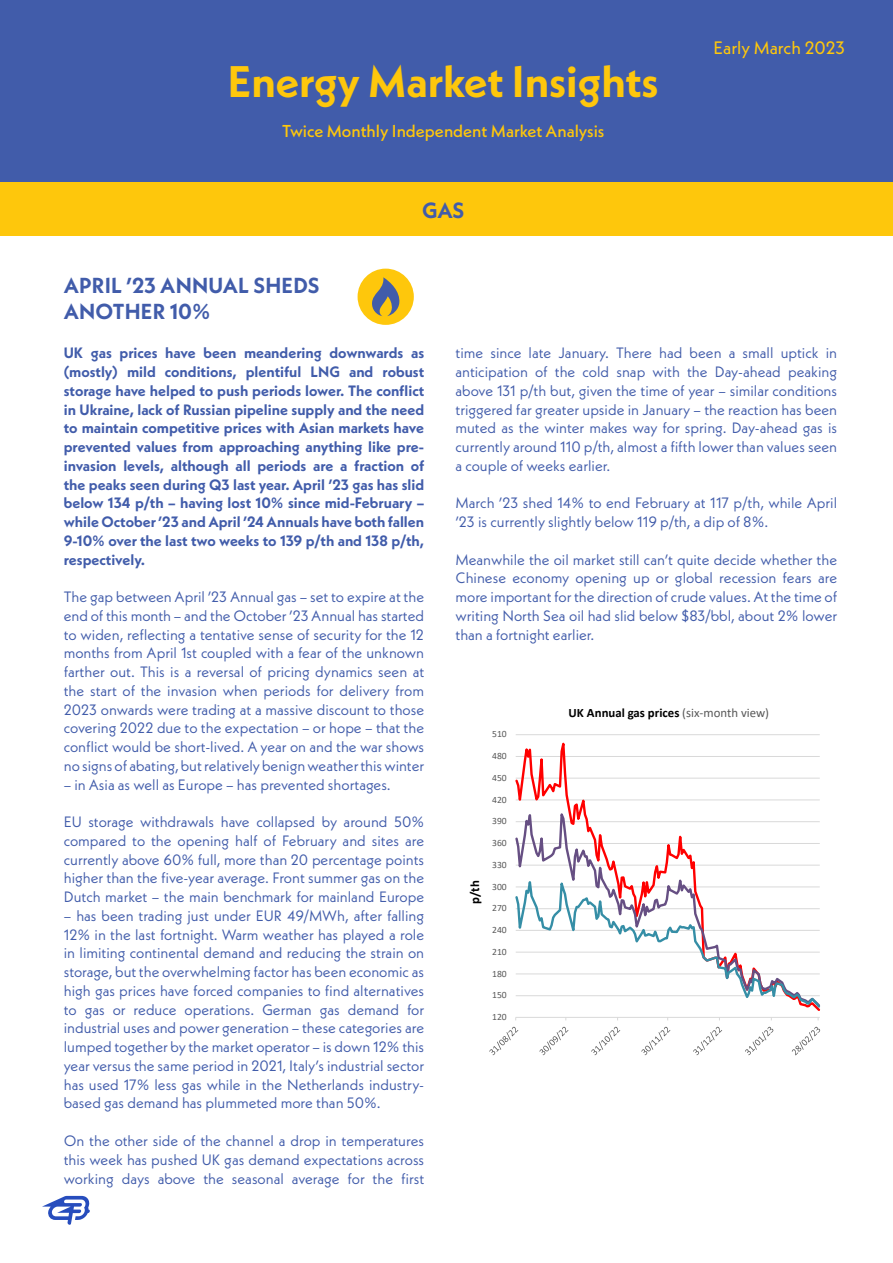
<style>
.page{position:relative;width:893px;height:1263px;background:#fff}
.page>*{position:absolute;margin:0;border:0;box-sizing:border-box;transform-origin:0 0}
.PAGE_HEADER_BLUE_PAG{font:700 44.1px "Neue Kabel";color:#fec70c}
.t1{font:700 21.9px "Neue Kabel";color:#415caa}
.t2{font:700 21.75px/26.1px "Neue Kabel";letter-spacing:.01em;color:#415caa}
.t3{font:18px "Neue Kabel";color:#fec70c}
.PAGE_HEADER_BLUE_PAG-2{font:500 17.25px "Neue Kabel";color:#fec70c}
.Body_Copy_White_Page{font:15px/18.8px "Neue Kabel";color:#415caa;text-align:justify}
.Body_Copy_White_Page-2{font:700 15px/18.8px "Neue Kabel";color:#415caa;text-align:justify}
.t4{font:700 12.75px "Calibri";letter-spacing:.005em;color:#000}
.t5{font:9.6px "Calibri";color:#595959}
.s1{font-weight:400;color:#595959}
</style>
<div class="page">
<div style="left:0;top:0;width:893px;height:182px;background:#415caa"></div>
<svg style="left:42px;top:1196px;width:48px;height:29px"></svg>
<div style="left:0;top:182px;width:893px;height:54px;background:#fec70c"></div>
<div style="left:358px;top:269px;width:56px;height:56px;background:#fec70c;border-radius:50%"></div>
<svg style="left:372px;top:277px;width:28px;height:39px"></svg>
<svg style="left:489px;top:734px;width:332px;height:322px"></svg>
<p class="PAGE_HEADER_BLUE_PAG" style="left:228px;top:53px;width:432px">Energy Market Insights</p>
<p class="PAGE_HEADER_BLUE_PAG-2" style="left:282px;top:120px;width:324px">Twice Monthly Independent Market Analysis</p>
<p class="t2" style="left:64px;top:272px;width:257px">APRIL ’23 ANNUAL SHEDS<br>ANOTHER 10%</p>
<p class="t1" style="left:422px;top:196px;width:44px">GAS</p>
<p class="t3" style="left:714px;top:36px;width:133px">Early March 2023</p>
<p class="Body_Copy_White_Page-2" style="left:64px;top:344px;width:362px">UK gas prices have been meandering downwards as (mostly) mild conditions, plentiful LNG and robust storage have helped to push periods lower. The conflict in Ukraine, lack of Russian pipeline supply and the need to maintain competitive prices with Asian markets have prevented values from approaching anything like pre&shy;invasion levels, although all periods are a fraction of the peaks seen during Q3 last year. April ’23 gas has slid below 134 p/th – having lost 10% since mid-February – while October ’23 and April ’24 Annuals have both fallen 9-10% over the last two weeks to 139 p/th and 138 p/th, respectively.</p>
<p class="Body_Copy_White_Page" style="left:64px;top:587px;width:362px">The gap between April ’23 Annual gas – set to expire at the end of this month – and the October ’23 Annual has started to widen, reflecting a tentative sense of security for the 12 months from April 1st coupled with a fear of the unknown farther out. This is a reversal of pricing dynamics seen at the start of the invasion when periods for delivery from 2023 onwards were trading at a massive discount to those covering 2022 due to the expectation – or hope – that the conflict would be short-lived. A year on and the war shows no signs of abating, but relatively benign weather this winter</p>
<p class="Body_Copy_White_Page" style="left:64px;top:775px;width:328px">– in Asia as well as Europe – has prevented shortages.</p>
<p class="Body_Copy_White_Page" style="left:64px;top:812px;width:362px">EU storage withdrawals have collapsed by around 50% compared to the opening half of February and sites are currently above 60% full, more than 20 percentage points higher than the five-year average. Front summer gas on the Dutch market – the main benchmark for mainland Europe</p>
<p class="Body_Copy_White_Page" style="left:64px;top:906px;width:362px">– has been trading just under EUR 49/MWh, after falling 12% in the last fortnight. Warm weather has played a role in limiting continental demand and reducing the strain on storage, but the overwhelming factor has been economic as high gas prices have forced companies to find alternatives to gas or reduce operations. German gas demand for industrial uses and power generation – these categories are lumped together by the market operator – is down 12% this year versus the same period in 2021, Italy’s industrial sector has used 17% less gas while in the Netherlands industry&shy;based gas demand has plummeted more than 50%.</p>
<p class="Body_Copy_White_Page" style="left:64px;top:1131px;width:362px">On the other side of the channel a drop in temperatures this week has pushed UK gas demand expectations across working days above the seasonal average for the first</p>
<p class="Body_Copy_White_Page" style="left:455px;top:344px;width:383px">time since late January. There had been a small uptick in anticipation of the cold snap with the Day-ahead peaking above 131 p/th but, given the time of year – similar conditions triggered far greater upside in January – the reaction has been muted as the winter makes way for spring. Day-ahead gas is currently around 110 p/th, almost a fifth lower than values seen a couple of weeks earlier.</p>
<p class="Body_Copy_White_Page" style="left:455px;top:494px;width:383px">March ’23 shed 14% to end February at 117 p/th, while April ’23 is currently slightly below 119 p/th, a dip of 8%.</p>
<p class="Body_Copy_White_Page" style="left:455px;top:550px;width:383px">Meanwhile the oil market still can’t quite decide whether the Chinese economy opening up or global recession fears are more important for the direction of crude values. At the time of writing North Sea oil had slid below $83/bbl, about 2% lower than a fortnight earlier.</p>
<p class="t4" style="left:466px;top:904px;width:25px;rotate:-90deg">p/th</p>
<p class="t5" style="left:492px;top:728px;width:16px">510</p>
<p class="t5" style="left:492px;top:749px;width:16px">480</p>
<p class="t5" style="left:492px;top:771px;width:16px">450</p>
<p class="t5" style="left:492px;top:793px;width:16px">420</p>
<p class="t5" style="left:492px;top:814px;width:16px">390</p>
<p class="t5" style="left:492px;top:836px;width:16px">360</p>
<p class="t5" style="left:492px;top:858px;width:16px">330</p>
<p class="t5" style="left:492px;top:880px;width:16px">300</p>
<p class="t5" style="left:492px;top:901px;width:16px">270</p>
<p class="t5" style="left:492px;top:923px;width:16px">240</p>
<p class="t5" style="left:492px;top:945px;width:16px">210</p>
<p class="t5" style="left:492px;top:967px;width:16px">180</p>
<p class="t5" style="left:492px;top:988px;width:16px">150</p>
<p class="t5" style="left:492px;top:1010px;width:16px">120</p>
<p class="t4" style="left:569px;top:704px;width:202px">UK Annual gas prices <span class="s1">(six-month view)</span></p>
</div>
